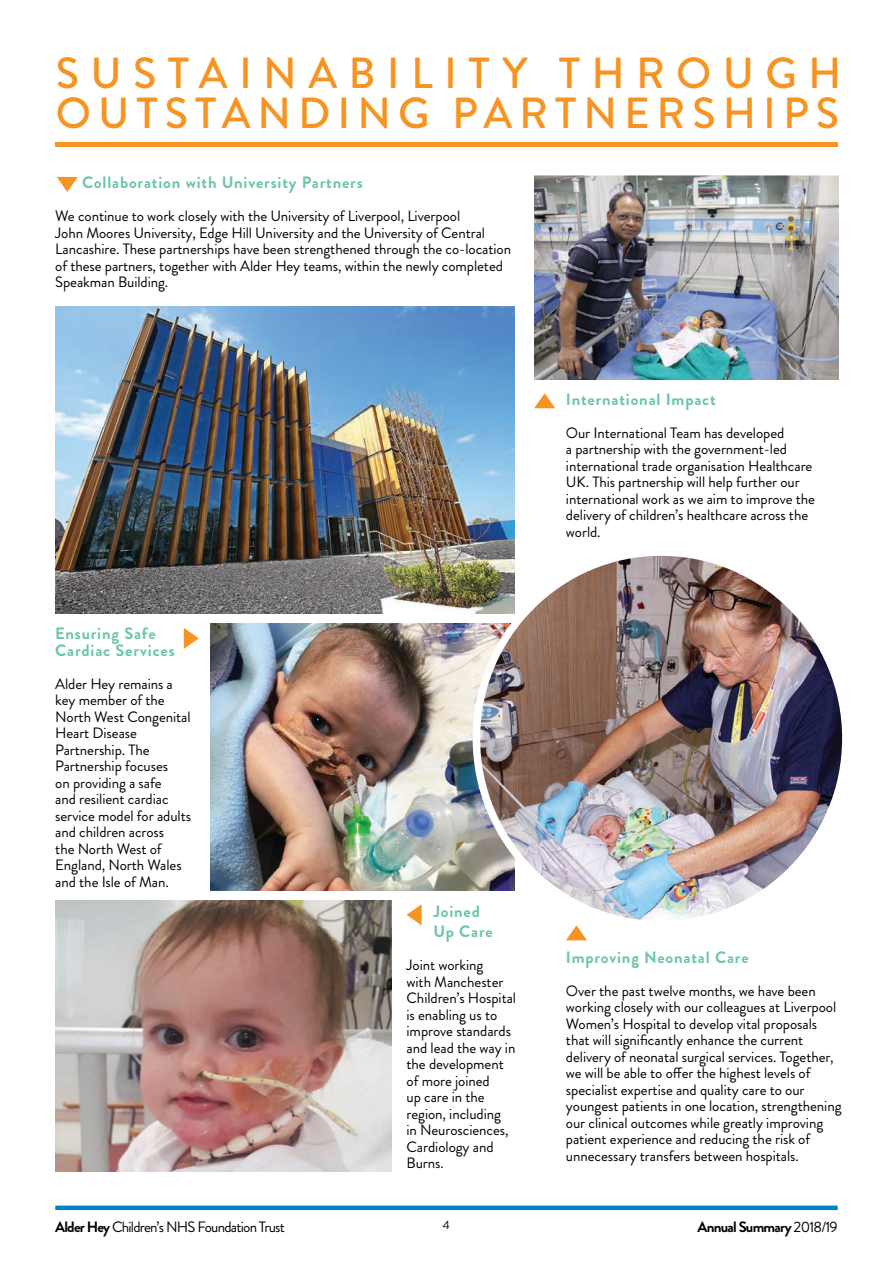
<style>
.page{position:relative;width:893px;height:1263px;background:#fff}
.page>*{position:absolute;margin:0;border:0;box-sizing:border-box;transform-origin:0 0}
.t1{font:500 43.5px/40.5px "Brandon Grotesque";letter-spacing:.26em;color:#f79320}
.t2{font:700 16.5px/19.8px "Brandon Grotesque";letter-spacing:.05em;color:#6cc6a4}
.t3{font:15px/16.5px "Brandon Grotesque";letter-spacing:-.005em;color:#000}
.t4{font:15px "Brandon Grotesque";letter-spacing:-.05em;color:#000}
.t5{font:700 15px "Brandon Grotesque";letter-spacing:-.05em;color:#000}
.t6{font:12px "Brandon Grotesque";color:#000}
.s1{font-weight:700}
.s2{font-weight:400}
</style>
<div class="page">
<div style="left:55px;top:1205px;width:783px;height:5px;background:#0082c8"></div>
<div style="left:55px;top:142px;width:783px;height:5px;background:#f79320"></div>
<img style="left:55px;top:307px;width:460px;height:306px">
<img style="left:210px;top:623px;width:266px;height:267px">
<img style="left:55px;top:900px;width:336px;height:271px">
<img style="left:534px;top:175px;width:304px;height:205px">
<img style="left:476px;top:552px;width:365px;height:367px">
<svg style="left:57px;top:177px;width:21px;height:15px"></svg>
<svg style="left:534px;top:393px;width:21px;height:15px"></svg>
<svg style="left:566px;top:925px;width:21px;height:15px"></svg>
<svg style="left:407px;top:904px;width:15px;height:21px"></svg>
<svg style="left:184px;top:628px;width:15px;height:21px"></svg>
<h1 class="t1" style="left:56px;top:53px;width:787px">SUST AIN ABI LIT Y THR OUG H<br>OUTST</h1>
<h1 class="t1" style="left:222px;top:94px;width:70px">ANDING</h1>
<h1 class="t1" style="left:452px;top:94px;width:100px">PARTNERS</h1>
<h1 class="t1" style="left:723px;top:94px;width:65px">HIPS</h1>
<p class="t2" style="left:82px;top:173px;width:282px">Collaboration with University Partners</p>
<p class="t3" style="left:55px;top:208px;width:457px">We continue to work closely with the University of Liverpool, Liverpool<br>John Moores University, Edge Hill University and the University of Central Lancashire. These partnerships have been strengthened through the co-location of these partners, together with Alder Hey teams, within the newly completed Speakman Building.</p>
<p class="t2" style="left:55px;top:626px;width:121px;line-height:16.5px">Ensuring Safe<br>Cardiac Services</p>
<p class="t3" style="left:55px;top:676px;width:137px">Alder Hey remains a key member of the<br>North West Congenital<br>Heart Disease<br>Partnership. The<br>Partnership focuses<br>on providing a safe<br>and resilient cardiac service model for adults and children across<br>the North West of<br>England, North Wales and the Isle of Man.</p>
<p class="t2" style="left:433px;top:902px;width:61px">Joined<br>Up Care</p>
<p class="t3" style="left:407px;top:957px;width:111px">Joint working<br>with Manchester<br>Children’s Hospital is enabling us to improve standards and lead the way in the development of more joined<br>up care in the region, including<br>in Neurosciences,<br>Cardiology and<br>Burns.</p>
<p class="t2" style="left:566px;top:389px;width:151px">I nternational I mpact</p>
<p class="t3" style="left:566px;top:424px;width:251px">Our International Team has developed<br>a partnership with the government-led international trade organisation Healthcare UK. This partnership will help further our international work as we aim to improve the delivery of children’s healthcare across the world.</p>
<p class="t2" style="left:566px;top:947px;width:184px">I mproving Neonatal Care</p>
<p class="t3" style="left:566px;top:982px;width:277px">Over the past twelve months, we have been working closely with our colleagues at Liverpool Women’s Hospital to develop vital proposals that will significantly enhance the current delivery of neonatal surgical services. Together, we will be able to offer the highest levels of specialist expertise and quality care to our youngest patients in one location, strengthening our clinical outcomes while greatly improving patient experience and reducing the risk of unnecessary transfers between hospitals.</p>
<p class="t4" style="left:55px;top:1216px;width:231px"><span class="s1">Alder Hey</span> Children’s NHS Foundation Trust</p>
<p class="t6" style="left:443px;top:1216px;width:9px">4</p>
<p class="t5" style="left:698px;top:1216px;width:142px">Annual Summary <span class="s2">2018/19</span></p>
</div>
